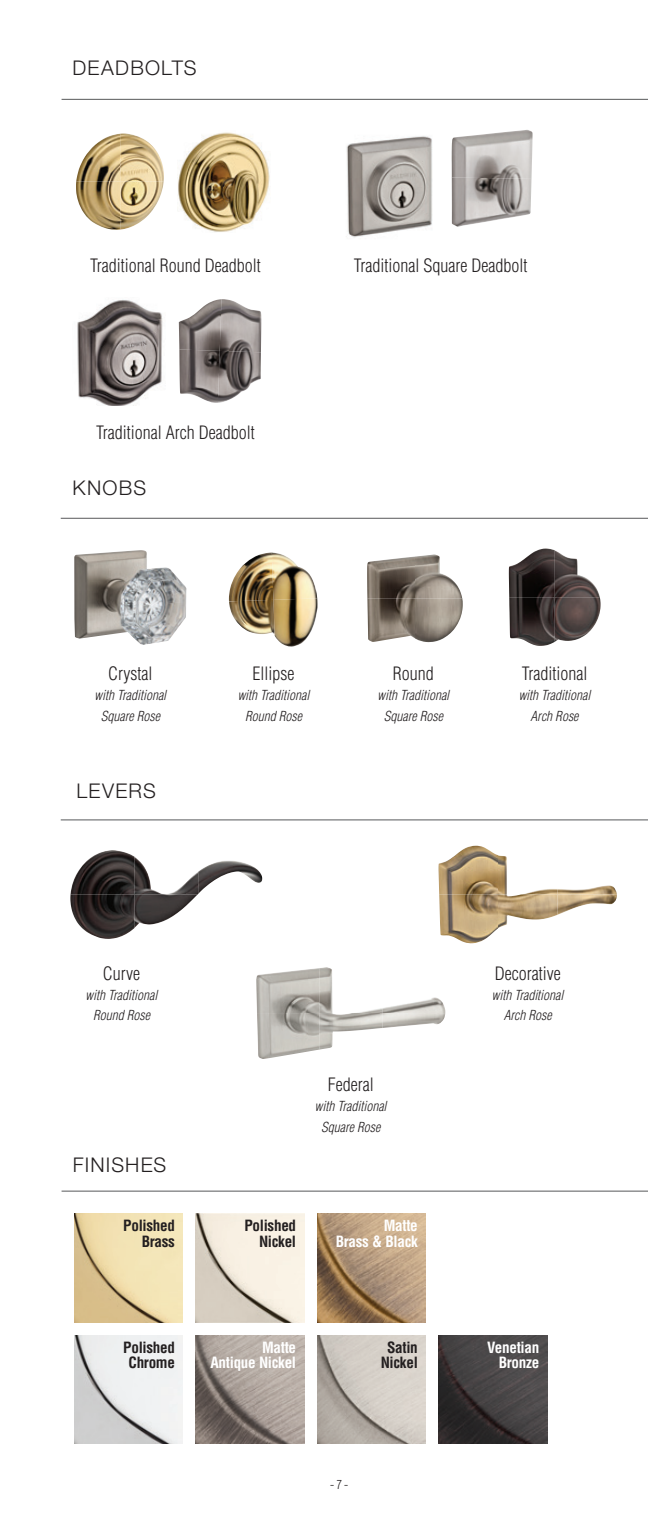
<style>
.page{position:relative;width:648px;height:1519px;background:#fff}
.page>*{position:absolute;margin:0;border:0;box-sizing:border-box;transform-origin:0 0}
.t1{font:300 20.25px "Helvetica Neue LT Std";letter-spacing:.06em;color:#231f20}
.t2{font:300 condensed 18px "Helvetica";color:#231f20}
.t3{font:700 condensed 15.08px/15.1px "Helvetica";letter-spacing:-.02em;color:#231f20;text-align:center}
.t4{font:700 condensed 15.08px/15.1px "Helvetica";letter-spacing:-.02em;color:#fff;text-align:right}
.t5{font:italic 300 condensed 13.5px/20.2px "Helvetica";color:#231f20;text-align:center}
.t6{font:300 condensed 12.38px "Helvetica";color:#231f20}
</style>
<div class="page">
<img style="left:76px;top:133px;width:88px;height:97px">
<img style="left:178px;top:132px;width:92px;height:100px">
<img style="left:452px;top:130px;width:81px;height:47px">
<img style="left:452px;top:177px;width:80px;height:49px">
<img style="left:346px;top:136px;width:87px;height:102px">
<img style="left:179px;top:299px;width:41px;height:50px">
<img style="left:220px;top:299px;width:41px;height:52px">
<img style="left:179px;top:349px;width:41px;height:54px">
<img style="left:218px;top:351px;width:43px;height:52px">
<img style="left:77px;top:300px;width:86px;height:105px">
<img style="left:70px;top:850px;width:64px;height:89px">
<img style="left:134px;top:856px;width:64px;height:72px">
<img style="left:198px;top:860px;width:64px;height:34px">
<img style="left:439px;top:846px;width:59px;height:97px">
<img style="left:498px;top:855px;width:59px;height:73px">
<img style="left:557px;top:885px;width:60px;height:30px">
<img style="left:256px;top:967px;width:126px;height:46px">
<img style="left:382px;top:997px;width:63px;height:31px">
<img style="left:257px;top:1013px;width:62px;height:46px">
<img style="left:319px;top:1013px;width:63px;height:36px">
<img style="left:75px;top:1335px;width:108px;height:108px">
<img style="left:439px;top:1335px;width:108px;height:108px">
<img style="left:317px;top:1214px;width:109px;height:108px">
<img style="left:196px;top:1335px;width:108px;height:108px">
<img style="left:196px;top:1214px;width:108px;height:108px">
<img style="left:75px;top:1214px;width:108px;height:108px">
<img style="left:317px;top:1335px;width:109px;height:108px">
<hr style="left:61px;top:518px;width:587px;height:1px;background:#57585a">
<hr style="left:62px;top:99px;width:586px;height:1px;background:#57585a">
<hr style="left:61px;top:819px;width:587px;height:1px;background:#57585a">
<hr style="left:62px;top:1191px;width:586px;height:1px;background:#57585a">
<img style="left:229px;top:553px;width:88px;height:47px">
<img style="left:229px;top:600px;width:44px;height:34px">
<img style="left:273px;top:598px;width:45px;height:49px">
<img style="left:367px;top:556px;width:48px;height:86px">
<img style="left:415px;top:554px;width:48px;height:88px">
<img style="left:509px;top:548px;width:46px;height:98px">
<img style="left:555px;top:550px;width:46px;height:92px">
<img style="left:74px;top:550px;width:113px;height:95px">
<h1 class="t1" style="left:72px;top:56px;width:126px">DEADBOLTS</h1>
<h2 class="t2" style="left:90px;top:254px;width:172px">Traditional Round Deadbolt</h2>
<h2 class="t2" style="left:96px;top:421px;width:160px">Traditional Arch Deadbolt</h2>
<h1 class="t1" style="left:73px;top:476px;width:75px">KNOBS</h1>
<h2 class="t2" style="left:354px;top:254px;width:175px">Traditional Square Deadbolt</h2>
<h2 class="t2" style="left:108px;top:662px;width:46px">Crystal</h2>
<p class="t5" style="left:95px;top:685px;width:73px">with Traditional<br>Square Rose</p>
<h1 class="t1" style="left:76px;top:778px;width:81px">LEVERS</h1>
<h2 class="t2" style="left:103px;top:962px;width:39px">Curve</h2>
<p class="t5" style="left:86px;top:985px;width:73px">with Traditional<br>Round Rose</p>
<h2 class="t2" style="left:253px;top:662px;width:43px">Ellipse</h2>
<p class="t5" style="left:238px;top:685px;width:73px">with Traditional<br>Round Rose</p>
<h2 class="t2" style="left:393px;top:662px;width:42px">Round</h2>
<p class="t5" style="left:378px;top:685px;width:73px">with Traditional<br>Square Rose</p>
<h2 class="t2" style="left:522px;top:662px;width:67px">Traditional</h2>
<p class="t5" style="left:519px;top:685px;width:73px">with Traditional<br>Arch Rose</p>
<h2 class="t2" style="left:495px;top:962px;width:68px">Decorative</h2>
<p class="t5" style="left:492px;top:985px;width:73px">with Traditional<br>Arch Rose</p>
<h1 class="t1" style="left:73px;top:1153px;width:95px">FINISHES</h1>
<p class="t3" style="left:123px;top:1218px;width:53px;text-align:right">Polished<br>Brass</p>
<h2 class="t2" style="left:328px;top:1073px;width:47px">Federal</h2>
<p class="t5" style="left:315px;top:1096px;width:73px">with Traditional<br>Square Rose</p>
<p class="t3" style="left:244px;top:1218px;width:53px;text-align:right">Polished<br>Nickel</p>
<p class="t4" style="left:336px;top:1218px;width:84px">Matte<br>Brass &amp; Black</p>
<p class="t3" style="left:381px;top:1339px;width:39px">Satin<br>Nickel</p>
<p class="t3" style="left:123px;top:1339px;width:53px">Polished<br>Chrome</p>
<p class="t4" style="left:487px;top:1339px;width:54px">Venetian<br>Bronze</p>
<p class="t4" style="left:211px;top:1339px;width:87px">Matte<br>Antique Nickel</p>
<p class="t6" style="left:330px;top:1476px;width:20px">- 7 -</p>
</div>
